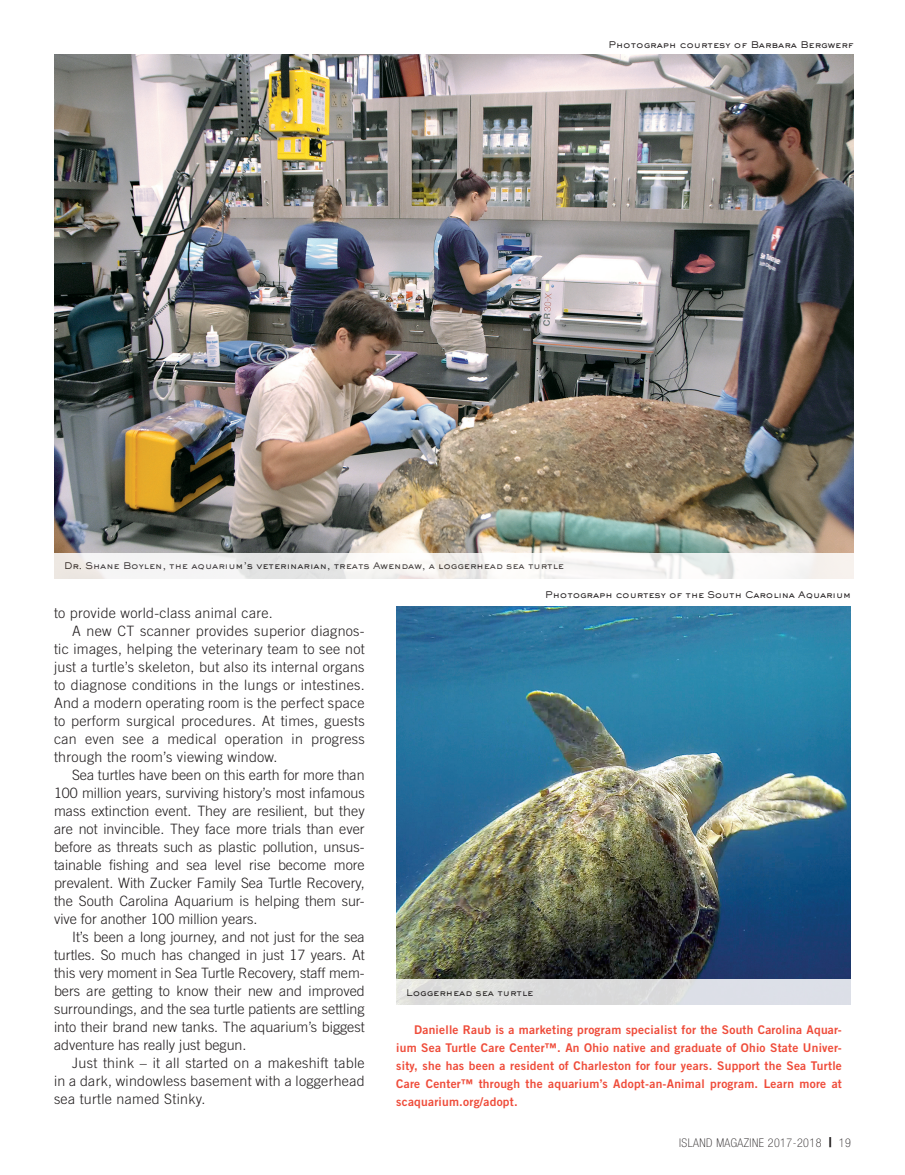
<style>
.page{position:relative;width:905px;height:1175px;background:#fff}
.page>*{position:absolute;margin:0;border:0;box-sizing:border-box;transform-origin:0 0}
.BODY{font:300 14.25px/18px "Trade Gothic";letter-spacing:.02em;color:#231f20;text-align:justify}
.BODY-2{font:12px/18px "Trade Gothic Bold Two";letter-spacing:.02em;color:#ef4c3a;text-align:justify}
.t1{font:100 condensed 12px "Helvetica Neue";letter-spacing:.04em;color:#231f20}
.PHOTO_CREDIT_CAPTION{font:500 9px "Sackers Gothic";color:#231f20}
.s1{font-weight:700;font-size:13.5px}
</style>
<div class="page">
<img style="left:54px;top:54px;width:799px;height:498px">
<img style="left:396px;top:606px;width:454px;height:373px">
<svg style="left:54px;top:552px;width:799px;height:26px;fill:#f5f4f4"></svg>
<div style="left:396px;top:979px;width:454px;height:25px;background:#dcdfde"></div>
<p class="PHOTO_CREDIT_CAPTION" style="left:608px;top:38px;width:247px">Photograph courtesy of Barbara Bergwerf</p>
<p class="PHOTO_CREDIT_CAPTION" style="left:64px;top:560px;width:501px">Dr. Shane Boylen, the aquarium’s veterinarian, treats Awendaw, a loggerhead sea turtle</p>
<p class="BODY" style="left:54px;top:603px;width:220px">to provide world-class animal care.</p>
<p class="BODY" style="left:54px;top:621px;width:312px;text-indent:18px">A new CT scanner provides superior diagnos&shy;tic images, helping the veterinary team to see not just a turtle’s skeleton, but also its internal organs to diagnose conditions in the lungs or intestines.<br>And a modern operating room is the perfect space to perform surgical procedures. At times, guests can even see a medical operation in progress through the room’s viewing window.</p>
<p class="BODY" style="left:54px;top:765px;width:312px;text-indent:18px">Sea turtles have been on this earth for more than 100 million years, surviving history’s most infamous mass extinction event. They are resilient, but they are not invincible. They face more trials than ever before as threats such as plastic pollution, unsus&shy;tainable fishing and sea level rise become more prevalent. With Zucker Family Sea Turtle Recovery, the South Carolina Aquarium is helping them sur&shy;vive for another 100 million years.</p>
<p class="BODY" style="left:54px;top:927px;width:312px;text-indent:18px">It’s been a long journey, and not just for the sea turtles. So much has changed in just 17 years. At this very moment in Sea Turtle Recovery, staff mem&shy;bers are getting to know their new and improved surroundings, and the sea turtle patients are settling into their brand new tanks. The aquarium’s biggest adventure has really just begun.</p>
<p class="BODY" style="left:54px;top:1053px;width:312px;text-indent:18px">Just think – it all started on a makeshift table in a dark, windowless basement with a loggerhead sea turtle named Stinky.</p>
<p class="PHOTO_CREDIT_CAPTION" style="left:545px;top:589px;width:307px">Photograph courtesy of the South Carolina Aquarium</p>
<p class="PHOTO_CREDIT_CAPTION" style="left:406px;top:986px;width:129px">Loggerhead sea turtle</p>
<p class="BODY-2" style="left:396px;top:1020px;width:447px;text-indent:18px">Danielle Raub is a marketing program specialist for the South Carolina Aquar&shy;ium Sea Turtle Care Center™. An Ohio native and graduate of Ohio State Univer&shy;sity, she has been a resident of Charleston for four years. Support the Sea Turtle Care Center™ through the aquarium’s Adopt-an-Animal program. Learn more at scaquarium.org/adopt.</p>
<p class="t1" style="left:679px;top:1136px;width:173px">ISLAND MAGAZINE 2017-2018 <span class="s1">|</span> 19</p>
</div>
